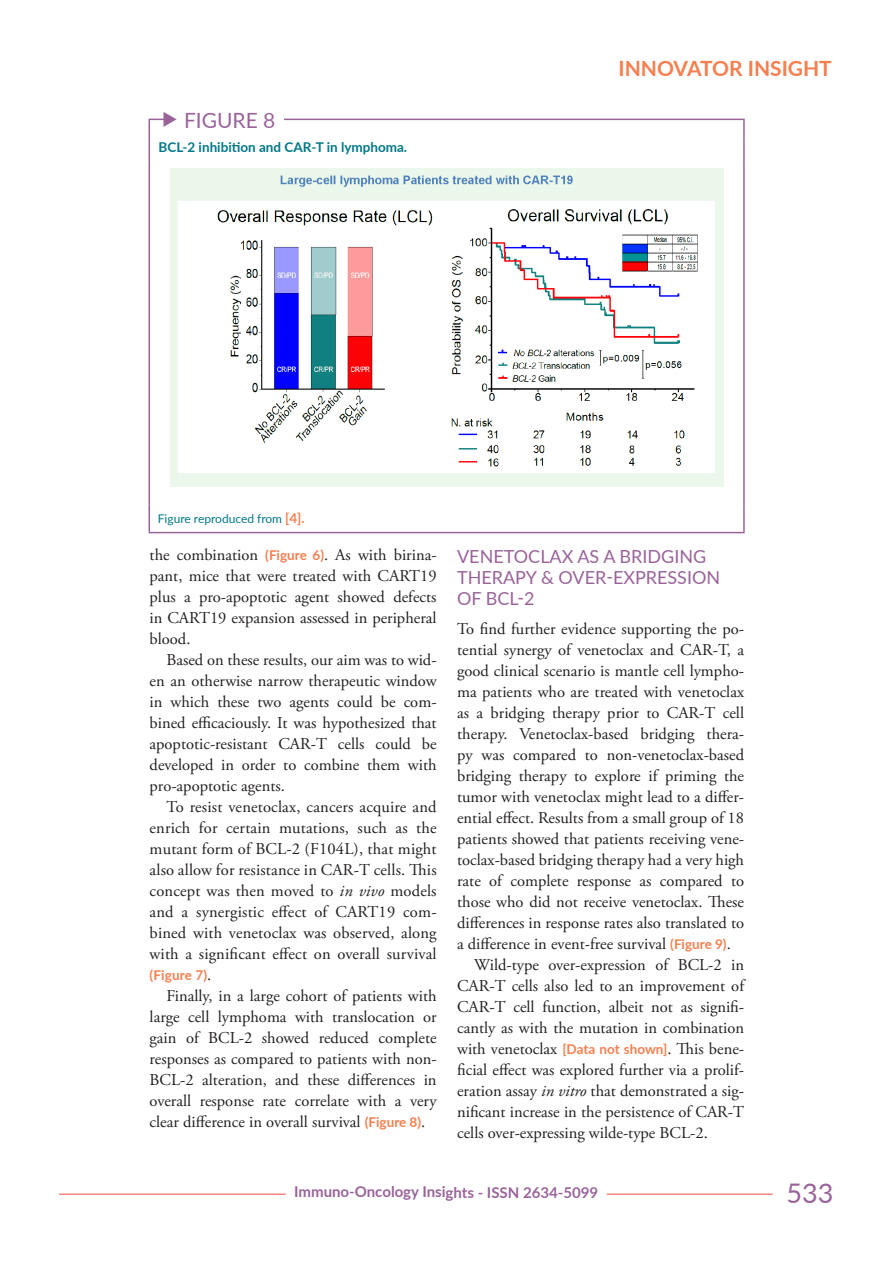
<style>
.page{position:relative;width:893px;height:1263px;background:#fff}
.page>*{position:absolute;margin:0;border:0;box-sizing:border-box;transform-origin:0 0}
.t1{font:27px "Lato";color:#99639a}
.t2{font:700 21px "Lato";color:#f57f4f}
.t3{font:21px "Lato";color:#99639a}
.head1{font:18px/21px "Lato";color:#99639a}
.body{font:16.5px/21px "Adobe Garamond Pro";color:#231f20;text-align:justify}
.bodyfirst{font:16.5px/21px "Adobe Garamond Pro";color:#231f20;text-align:justify}
.t4{font:700 15px "Lato";letter-spacing:-.005em;color:#99639a}
.figuretitle{font:700 13.5px "Lato";color:#027788}
.body-2{font:700 13.5px "Lato";letter-spacing:.01em;color:#f57f4f}
.figurefootnote{font:12px "Lato";color:#027788}
.s1{font-weight:700;font-size:13.5px;color:#f57f4f}
.s2{font-family:"Lato";font-weight:700;font-size:13.5px;color:#f57f4f}
.s3{font-style:italic}
.s4{font-family:"Adobe Garamond Pro";font-weight:400;font-size:16.5px;color:#231f20}
</style>
<div class="page">
<hr style="left:59px;top:1193px;width:774px;height:2px;background:#f05348">
<div style="left:773px;top:1186px;width:69px;height:17px;background:#fff"></div>
<svg style="left:269px;top:1193px;width:355px;height:2px"></svg>
<hr style="left:149px;top:119px;width:596px;height:1px;background:#99639a">
<hr style="left:743px;top:120px;width:2px;height:21px;background:#99639a">
<svg style="left:149px;top:120px;width:1px;height:41px"></svg>
<hr style="left:743px;top:141px;width:2px;height:20px;background:#99639a">
<hr style="left:149px;top:161px;width:1px;height:344px;background:#99639a">
<hr style="left:743px;top:161px;width:2px;height:344px;background:#99639a">
<svg style="left:149px;top:505px;width:1px;height:27px"></svg>
<hr style="left:743px;top:505px;width:2px;height:27px;background:#99639a">
<hr style="left:149px;top:532px;width:596px;height:1px;background:#99639a">
<div style="left:171px;top:107px;width:113px;height:26px;background:#fff"></div>
<img style="left:170px;top:168px;width:553px;height:318px">
<svg style="left:164px;top:118px;width:8px;height:3px"></svg>
<p class="t3" style="left:184px;top:105px;width:93px">FIGURE 8</p>
<p class="figuretitle" style="left:159px;top:137px;width:250px">BCL-2 inhibition and CAR-T in lymphoma.</p>
<p class="t2" style="left:619px;top:53px;width:22px">Innovator</p>
<p class="t2" style="left:748px;top:53px;width:20px">Insight</p>
<p class="figurefootnote" style="left:158px;top:510px;width:148px">Figure reproduced from <span class="s1">[4].</span></p>
<p class="body" style="left:150px;top:545px;width:289px">the combination <span class="s2">(Figure 6)</span>. As with birina&shy;pant, mice that were treated with CART19 plus a pro-apoptotic agent showed defects in CART19 expansion assessed in peripheral blood.</p>
<p class="body" style="left:150px;top:650px;width:289px;text-indent:17px">Based on these results, our aim was to wid&shy;en an otherwise narrow therapeutic window in which these two agents could be com&shy;bined efficaciously. It was hypothesized that apoptotic-resistant CAR-T cells could be developed in order to combine them with pro-apoptotic agents.</p>
<p class="body" style="left:150px;top:797px;width:289px;text-indent:17px">To resist venetoclax, cancers acquire and enrich for certain mutations, such as the mutant form of BCL-2 (F104L), that might also allow for resistance in CAR-T cells. This concept was then moved to <span class="s3">in vivo</span> models and a synergistic effect of CART19 com&shy;bined with venetoclax was observed, along with a significant effect on overall survival</p>
<p class="body-2" style="left:150px;top:965px;width:63px">(Figure 7)<span class="s4">.</span></p>
<p class="body" style="left:150px;top:986px;width:289px;text-indent:17px">Finally, in a large cohort of patients with large cell lymphoma with translocation or gain of BCL-2 showed reduced complete responses as compared to patients with non-BCL-2 alteration, and these differences in overall response rate correlate with a very clear difference in overall survival <span class="s2">(Figure 8)</span>.</p>
<p class="head1" style="left:457px;top:545px;width:265px">VENETOCLAX AS A BRIDGING<br>THERAPY &amp; OVER-EXPRESSION<br>OF BCL-2</p>
<p class="bodyfirst" style="left:457px;top:619px;width:289px">To find further evidence supporting the po&shy;tential synergy of venetoclax and CAR-T, a good clinical scenario is mantle cell lympho&shy;ma patients who are treated with venetoclax as a bridging therapy prior to CAR-T cell therapy. Venetoclax-based bridging thera&shy;py was compared to non-venetoclax-based bridging therapy to explore if priming the tumor with venetoclax might lead to a differ&shy;ential effect. Results from a small group of 18 patients showed that patients receiving vene&shy;toclax-based bridging therapy had a very high rate of complete response as compared to those who did not receive venetoclax. These differences in response rates also translated to a difference in event-free survival <span class="s2">(Figure 9)</span>.</p>
<p class="body" style="left:457px;top:955px;width:289px;text-indent:17px">Wild-type over-expression of BCL-2 in CAR-T cells also led to an improvement of CAR-T cell function, albeit not as signifi&shy;cantly as with the mutation in combination with venetoclax <span class="s2">[Data not shown]</span>. This bene&shy;ficial effect was explored further via a prolif&shy;eration assay <span class="s3">in vitro</span> that demonstrated a sig&shy;nificant increase in the persistence of CAR-T cells over-expressing wilde-type BCL-2.</p>
<p class="t4" style="left:294px;top:1181px;width:306px">Immuno-Oncology Insights - ISSN 2634-5099</p>
<h1 class="t1" style="left:786px;top:1174px;width:48px">533</h1>
</div>
